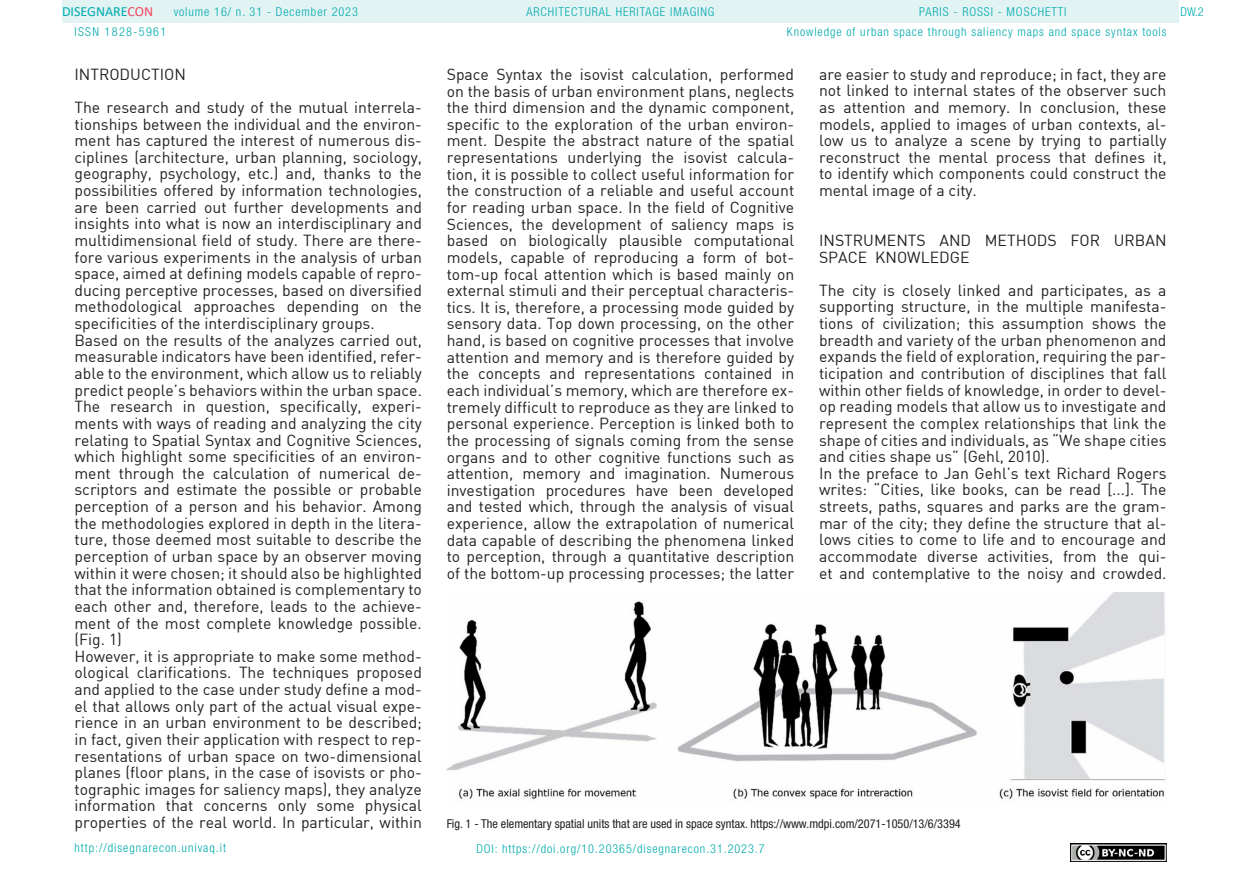
<style>
.page{position:relative;width:1241px;height:893px;background:#fff}
.page>*{position:absolute;margin:0;border:0;box-sizing:border-box;transform-origin:0 0}
.t1{font:15.75px/16.6px "DIN";color:#231f20}
.t2{font:14px "Calibri";color:#00aaad}
.t3{font:300 condensed 12.25px "Helvetica Neue LT Std";letter-spacing:.075em;color:#00aaad}
.t4{font:condensed 12.25px "Helvetica Neue LT Std";color:#231f20}
.t5{font:300 condensed 12.25px "Helvetica Neue LT Std";letter-spacing:.11em;color:#00aaad}
.s1{color:#f24862}
</style>
<div class="page">
<div style="left:62px;top:0;width:1116px;height:23px;background:#e2f3f4"></div>
<img style="left:1070px;top:843px;width:96px;height:18px">
<img style="left:446px;top:592px;width:719px;height:207px">
<p class="t2" style="left:62px;top:2px;width:93px">DISEGNARE<span class="s1">CON</span></p>
<p class="t3" style="left:919px;top:5px;width:149px">PARIS - ROSSI - MOSCHETTI</p>
<p class="t3" style="left:174px;top:5px;width:186px">volume 16/ n. 31 - December 2023</p>
<p class="t3" style="left:526px;top:5px;width:189px">ARCHITECTURAL HERITAGE IMAGING</p>
<p class="t5" style="left:74px;top:24px;width:93px">ISSN 1828-5961</p>
<p class="t3" style="left:786px;top:25px;width:381px">Knowledge of urban space through saliency maps and space syntax tools</p>
<p class="t1" style="left:74px;top:57px;width:349px;line-height:33.2px">INTRODUCTION<br>The research and study of the mutual interrela-</p>
<p class="t1" style="left:74px;top:115px;width:349px">tionships between the individual and the environ&shy;ment has captured the interest of numerous dis&shy;ciplines (architecture, urban planning, sociology, geography, psychology, etc.) and, thanks to the possibilities offered by information technologies, are been carried out further developments and insights into what is now an interdisciplinary and multidimensional field of study. There are there&shy;fore various experiments in the analysis of urban space, aimed at defining models capable of repro&shy;ducing perceptive processes, based on diversified methodological approaches depending on the specificities of the interdisciplinary groups.<br>Based on the results of the analyzes carried out, measurable indicators have been identified, refer&shy;able to the environment, which allow us to reliably predict people’s behaviors within the urban space.<br>The research in question, specifically, experi&shy;ments with ways of reading and analyzing the city relating to Spatial Syntax and Cognitive Sciences, which highlight some specificities of an environ&shy;ment through the calculation of numerical de&shy;scriptors and estimate the possible or probable perception of a person and his behavior. Among the methodologies explored in depth in the litera&shy;ture, those deemed most suitable to describe the perception of urban space by an observer moving within it were chosen; it should also be highlighted that the information obtained is complementary to each other and, therefore, leads to the achieve&shy;ment of the most complete knowledge possible. (Fig. 1)<br>However, it is appropriate to make some method&shy;ological clarifications. The techniques proposed and applied to the case under study define a mod&shy;el that allows only part of the actual visual expe&shy;rience in an urban environment to be described; in fact, given their application with respect to rep&shy;resentations of urban space on two-dimensional planes (floor plans, in the case of isovists or pho&shy;tographic images for saliency maps), they analyze information that concerns only some physical properties of the real world. In particular, within</p>
<p class="t1" style="left:446px;top:66px;width:349px;text-align:justify">Space Syntax the isovist calculation, performed on the basis of urban environment plans, neglects the third dimension and the dynamic component, specific to the exploration of the urban environ&shy;ment. Despite the abstract nature of the spatial representations underlying the isovist calcula&shy;tion, it is possible to collect useful information for the construction of a reliable and useful account for reading urban space. In the field of Cognitive Sciences, the development of saliency maps is based on biologically plausible computational models, capable of reproducing a form of bot&shy;tom-up focal attention which is based mainly on external stimuli and their perceptual characteris&shy;tics. It is, therefore, a processing mode guided by sensory data. Top down processing, on the other hand, is based on cognitive processes that involve attention and memory and is therefore guided by the concepts and representations contained in each individual’s memory, which are therefore ex&shy;tremely difficult to reproduce as they are linked to personal experience. Perception is linked both to the processing of signals coming from the sense organs and to other cognitive functions such as attention, memory and imagination. Numerous investigation procedures have been developed and tested which, through the analysis of visual experience, allow the extrapolation of numerical data capable of describing the phenomena linked to perception, through a quantitative description of the bottom-up processing processes; the latter</p>
<p class="t1" style="left:819px;top:65px;width:349px;text-align:justify">are easier to study and reproduce; in fact, they are not linked to internal states of the observer such as attention and memory. In conclusion, these models, applied to images of urban contexts, al&shy;low us to analyze a scene by trying to partially reconstruct the mental process that defines it, to identify which components could construct the mental image of a city.</p>
<p class="t1" style="left:819px;top:232px;width:349px">INSTRUMENTS AND METHODS FOR URBAN<br>SPACE KNOWLEDGE</p>
<p class="t1" style="left:819px;top:282px;width:349px">The city is closely linked and participates, as a supporting structure, in the multiple manifesta&shy;tions of civilization; this assumption shows the breadth and variety of the urban phenomenon and expands the field of exploration, requiring the par&shy;ticipation and contribution of disciplines that fall within other fields of knowledge, in order to devel&shy;op reading models that allow us to investigate and represent the complex relationships that link the shape of cities and individuals, as “We shape cities and cities shape us” (Gehl, 2010).<br>In the preface to Jan Gehl’s text Richard Rogers writes: “Cities, like books, can be read [...]. The streets, paths, squares and parks are the gram&shy;mar of the city; they define the structure that al&shy;lows cities to come to life and to encourage and accommodate diverse activities, from the qui&shy;et and contemplative to the noisy and crowded.</p>
<p class="t4" style="left:446px;top:816px;width:515px">Fig. 1 - The elementary spatial units that are used in space syntax. https://www.mdpi.com/2071-1050/13/6/3394</p>
<p class="t3" style="left:74px;top:841px;width:153px">http://disegnarecon.univaq.it</p>
<p class="t3" style="left:476px;top:842px;width:290px">DOI: https://doi.org/10.20365/disegnarecon.31.2023.7</p>
<p class="t3" style="left:1180px;top:5px;width:25px">DW.2</p>
</div>
